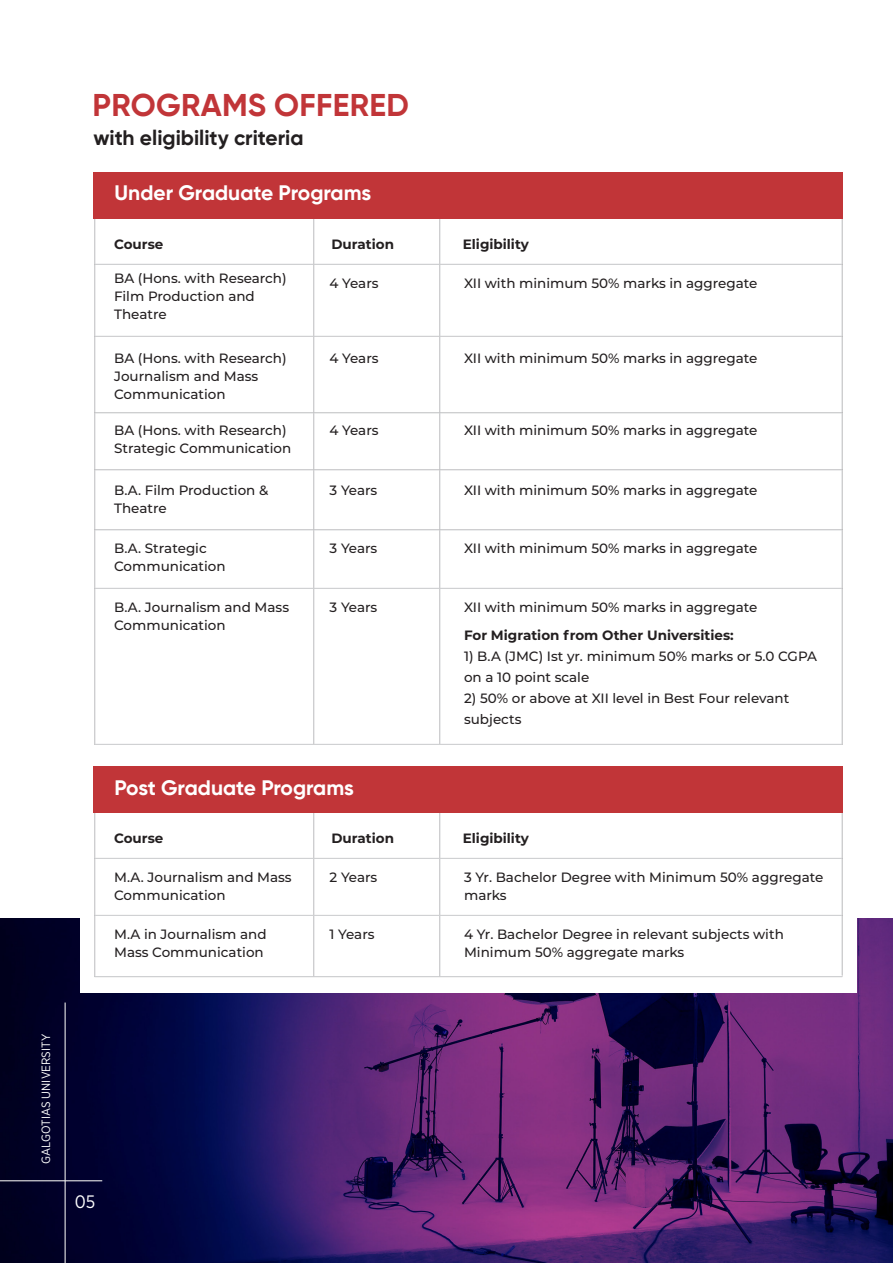
<style>
.page{position:relative;width:893px;height:1263px;background:#fff}
.page>*{position:absolute;margin:0;border:0;box-sizing:border-box;transform-origin:0 0}
.t1{font:700 31.5px "Gilroy";letter-spacing:.01em;color:#c13538}
.t2{font:700 21px "Gilroy";color:#fff}
.t3{font:700 21px "Gilroy";color:#231f20}
.t4{font:18px "Gotham Narrow";color:#fff}
.t5{font:500 13.5px/18px "Montserrat";color:#231f20}
.t6{font:700 13.5px "Montserrat";color:#231f20}
.t7{font:12px "Gotham Narrow";color:#fff}
</style>
<div class="page">
<img style="left:0;top:919px;width:893px;height:344px">
<div style="left:80px;top:905px;width:776px;height:88px;background:#fff"></div>
<hr style="left:65px;top:1002px;width:1px;height:261px;background:#fff">
<hr style="left:0;top:1180px;width:102px;height:1px;background:#fff">
<hr style="left:94px;top:219px;width:1px;height:525px;background:#d1d2d4">
<hr style="left:841px;top:215px;width:2px;height:529px;background:#d1d2d4">
<hr style="left:439px;top:219px;width:1px;height:525px;background:#d1d2d4">
<hr style="left:313px;top:219px;width:1px;height:525px;background:#d1d2d4">
<hr style="left:95px;top:264px;width:747px;height:1px;background:#d1d2d4">
<hr style="left:95px;top:336px;width:747px;height:1px;background:#d1d2d4">
<hr style="left:95px;top:412px;width:747px;height:1px;background:#d1d2d4">
<hr style="left:95px;top:469px;width:747px;height:1px;background:#d1d2d4">
<hr style="left:95px;top:529px;width:747px;height:1px;background:#d1d2d4">
<hr style="left:95px;top:588px;width:747px;height:1px;background:#d1d2d4">
<hr style="left:95px;top:744px;width:747px;height:1px;background:#d1d2d4">
<div style="left:93px;top:172px;width:749px;height:47px;background:#c13538"></div>
<hr style="left:94px;top:810px;width:1px;height:167px;background:#d1d2d4">
<hr style="left:841px;top:809px;width:2px;height:166px;background:#d1d2d4">
<hr style="left:439px;top:810px;width:1px;height:167px;background:#d1d2d4">
<hr style="left:313px;top:810px;width:1px;height:167px;background:#d1d2d4">
<hr style="left:95px;top:858px;width:747px;height:1px;background:#d1d2d4">
<hr style="left:95px;top:915px;width:747px;height:1px;background:#d1d2d4">
<hr style="left:95px;top:976px;width:747px;height:1px;background:#d1d2d4">
<div style="left:93px;top:766px;width:749px;height:47px;background:#c13538"></div>
<h1 class="t1" style="left:92px;top:85px;width:318px">PROGRAMS OFFERED</h1>
<h2 class="t3" style="left:93px;top:125px;width:212px">with eligibility criteria</h2>
<h2 class="t2" style="left:115px;top:180px;width:258px">Under Graduate Programs</h2>
<p class="t6" style="left:114px;top:234px;width:51px">Course</p>
<p class="t6" style="left:331px;top:234px;width:64px">Duration</p>
<p class="t6" style="left:463px;top:234px;width:68px">Eligibility</p>
<p class="t5" style="left:114px;top:269px;width:174px">BA (Hons. with Research)<br>Film Production and<br>Theatre</p>
<p class="t5" style="left:330px;top:273px;width:50px">4 Years</p>
<p class="t5" style="left:464px;top:273px;width:295px">XII with minimum 50% marks in aggregate</p>
<p class="t5" style="left:114px;top:348px;width:174px">BA (Hons. with Research)<br>Journalism and Mass<br>Communication</p>
<p class="t5" style="left:330px;top:348px;width:50px">4 Years</p>
<p class="t5" style="left:464px;top:348px;width:295px">XII with minimum 50% marks in aggregate</p>
<p class="t5" style="left:114px;top:420px;width:179px">BA (Hons. with Research)<br>Strategic Communication</p>
<p class="t5" style="left:330px;top:420px;width:50px">4 Years</p>
<p class="t5" style="left:464px;top:420px;width:295px">XII with minimum 50% marks in aggregate</p>
<p class="t5" style="left:114px;top:480px;width:156px">B.A. Film Production &amp;<br>Theatre</p>
<p class="t5" style="left:330px;top:480px;width:49px">3 Years</p>
<p class="t5" style="left:464px;top:480px;width:295px">XII with minimum 50% marks in aggregate</p>
<p class="t5" style="left:114px;top:539px;width:113px">B.A. Strategic<br>Communication</p>
<p class="t5" style="left:330px;top:539px;width:49px">3 Years</p>
<p class="t5" style="left:464px;top:539px;width:295px">XII with minimum 50% marks in aggregate</p>
<p class="t5" style="left:114px;top:597px;width:176px">B.A. Journalism and Mass<br>Communication</p>
<p class="t5" style="left:330px;top:597px;width:49px">3 Years</p>
<p class="t5" style="left:464px;top:597px;width:295px">XII with minimum 50% marks in aggregate</p>
<p class="t6" style="left:464px;top:625px;width:271px">For Migration from Other Universities:</p>
<p class="t5" style="left:464px;top:645px;width:354px;line-height:21px">1) B.A (JMC) Ist yr. minimum 50% marks or 5.0 CGPA on a 10 point scale</p>
<p class="t5" style="left:464px;top:687px;width:327px;line-height:21px">2) 50% or above at XII level in Best Four relevant subjects</p>
<h2 class="t2" style="left:115px;top:774px;width:241px">Post Graduate Programs</h2>
<p class="t6" style="left:114px;top:828px;width:51px">Course</p>
<p class="t6" style="left:331px;top:828px;width:64px">Duration</p>
<p class="t6" style="left:463px;top:828px;width:68px">Eligibility</p>
<p class="t5" style="left:114px;top:867px;width:179px">M.A. Journalism and Mass<br>Communication</p>
<p class="t5" style="left:330px;top:867px;width:49px">2 Years</p>
<p class="t5" style="left:464px;top:867px;width:361px">3 Yr. Bachelor Degree with Minimum 50% aggregate marks</p>
<p class="t5" style="left:114px;top:924px;width:154px">M.A in Journalism and<br>Mass Communication</p>
<p class="t5" style="left:330px;top:924px;width:46px">1 Years</p>
<p class="t5" style="left:464px;top:924px;width:321px">4 Yr. Bachelor Degree in relevant subjects with<br>Minimum 50% aggregate marks</p>
<p class="t7" style="left:38px;top:1164px;width:131px;rotate:-90deg">GALGOTIAS UNIVERSITY</p>
<h3 class="t4" style="left:75px;top:1191px;width:22px">05</h3>
</div>
